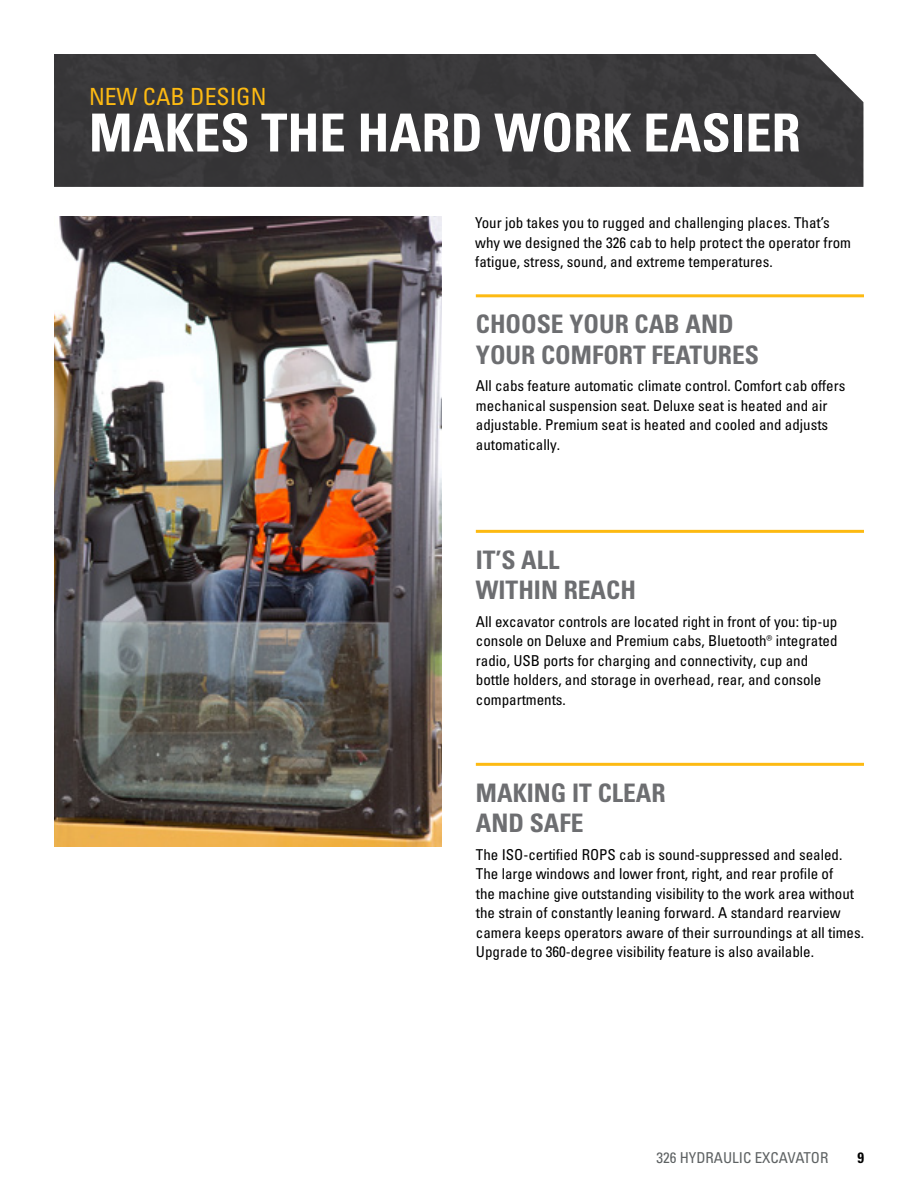
<style>
.page{position:relative;width:918px;height:1188px;background:#fff}
.page>*{position:absolute;margin:0;border:0;box-sizing:border-box;transform-origin:0 0}
.t1{font:52.5px "Univers LTCYR 67 Bold Cond";color:#fff}
.t2{font:25.5px/30.6px "Univers LTCYR 67 Bold Cond";color:#6d6e71}
.t3{font:condensed 23.7px "Univers LTCYR 57";color:#fdba12}
.t4{font:condensed 15px/19.5px "Univers LTCYR 57";color:#000}
.t5{font:condensed 15px "Univers LTCYR 57";color:#5e6263}
.t6{font:15px "Univers LTCYR 67 Bold Cond";color:#000}
</style>
<div class="page">
<img style="left:54px;top:216px;width:388px;height:631px">
<div style="left:54px;top:54px;width:809px;height:133px;background:#383739"></div>
<hr style="left:476px;top:530px;width:388px;height:3px;background:#fdba12">
<hr style="left:476px;top:294px;width:388px;height:3px;background:#fdba12">
<hr style="left:476px;top:763px;width:388px;height:3px;background:#fdba12">
<h3 class="t3" style="left:89px;top:82px;width:179px">NEW CAB DESIGN</h3>
<h1 class="t1" style="left:89px;top:101px;width:713px">MAKES THE HARD WORK EASIER</h1>
<p class="t4" style="left:475px;top:213px;width:377px">Your job takes you to rugged and challenging places. That’s why we designed the 326 cab to help protect the operator from fatigue, stress, sound, and extreme temperatures.</p>
<h2 class="t2" style="left:476px;top:308px;width:285px">CHOOSE YOUR CAB AND<br>YOUR COMFORT FEATURES</h2>
<p class="t4" style="left:476px;top:376px;width:371px">All cabs feature automatic climate control. Comfort cab offers mechanical suspension seat. Deluxe seat is heated and air adjustable. Premium seat is heated and cooled and adjusts automatically.</p>
<h2 class="t2" style="left:476px;top:544px;width:162px">IT’S ALL<br>WITHIN REACH</h2>
<p class="t4" style="left:476px;top:611px;width:363px">All excavator controls are located right in front of you: tip-up console on Deluxe and Premium cabs, Bluetooth® integrated radio, USB ports for charging and connectivity, cup and bottle holders, and storage in overhead, rear, and console compartments.</p>
<h2 class="t2" style="left:476px;top:777px;width:191px">MAKING IT CLEAR<br>AND SAFE</h2>
<p class="t4" style="left:476px;top:844px;width:390px">The ISO-certified ROPS cab is sound-suppressed and sealed.<br>The large windows and lower front, right, and rear profile of<br>the machine give outstanding visibility to the work area without the strain of constantly leaning forward. A standard rearview camera keeps operators aware of their surroundings at all times.<br>Upgrade to 360-degree visibility feature is also available.</p>
<p class="t5" style="left:656px;top:1148px;width:173px">326 HYDRAULIC EXCAVATOR</p>
<p class="t6" style="left:857px;top:1148px;width:8px">9</p>
</div>
